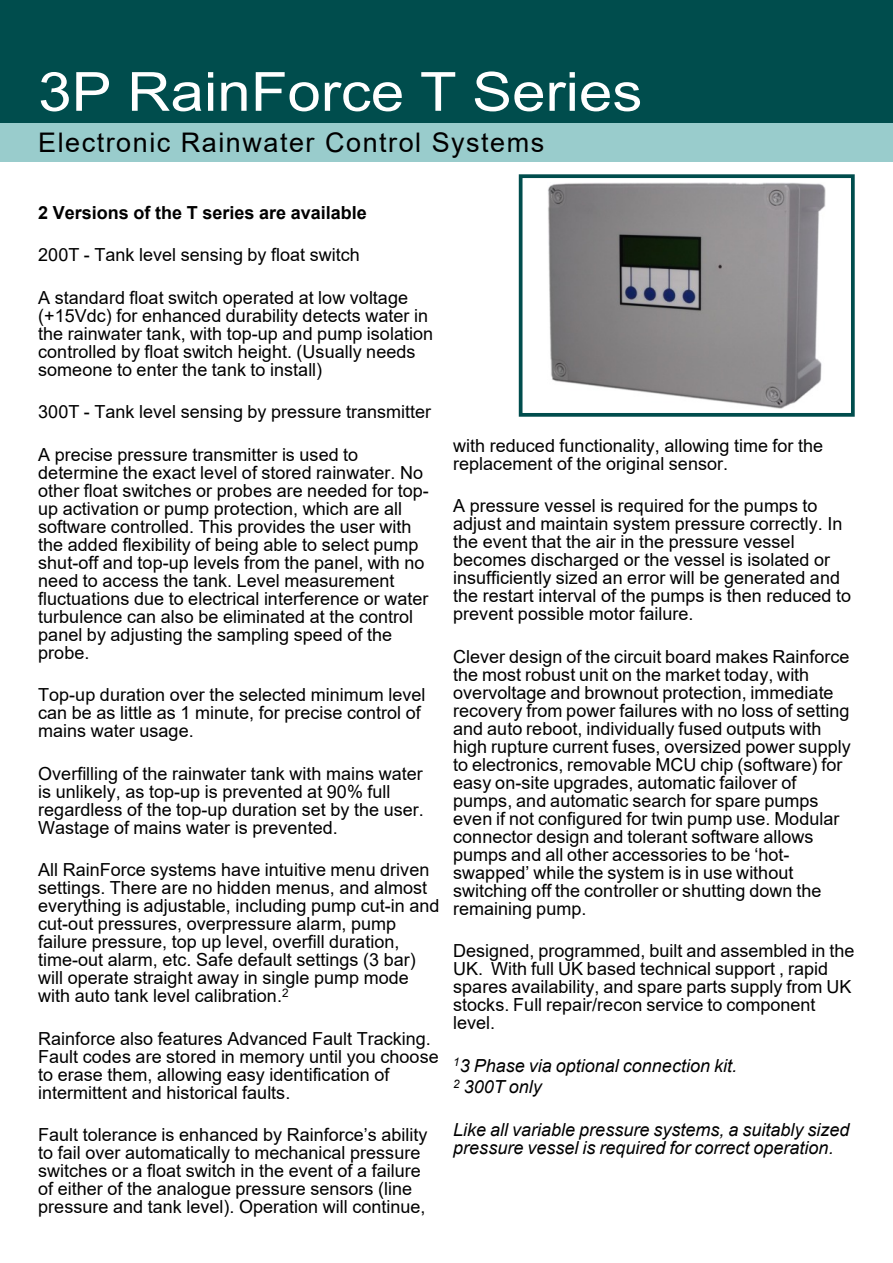
<style>
.page{position:relative;width:893px;height:1263px;background:#fff}
.page>*{position:absolute;margin:0;border:0;box-sizing:border-box;transform-origin:0 0}
.t1{font:54px "Arial";color:#fff;scale:1.11 1}
.t2{font:27px "Arial";letter-spacing:.055em;color:#000}
.t3{font:18px/18px "Arial";color:#000}
.t4{font:italic 18px/21.3px "Arial";color:#000}
.t5{font:700 18px "Arial";color:#000}
</style>
<div class="page">
<div style="left:0;top:0;width:893px;height:135px;background:#004d4d"></div>
<div style="left:0;top:123px;width:893px;height:39px;background:#9cc"></div>
<div style="left:519px;top:174px;width:336px;height:243px;border:4px solid #004d4d"></div>
<img style="left:548px;top:183px;width:277px;height:225px">
<h1 class="t1" style="left:38px;top:71px;width:546px">3P RainForce T Series</h1>
<h2 class="t2" style="left:38px;top:132px;width:507px">Electronic Rainwater Control Systems</h2>
<p class="t5" style="left:38px;top:205px;width:330px">2 Versions of the T series are available</p>
<p class="t3" style="left:38px;top:247px;width:323px">200T - Tank level sensing by float switch</p>
<p class="t3" style="left:38px;top:290px;width:396px">A standard float switch operated at low voltage (+15Vdc) for enhanced durability detects water in the rainwater tank, with top-up and pump isolation controlled by float switch height. (Usually needs someone to enter the tank to install)</p>
<p class="t3" style="left:38px;top:404px;width:394px">300T - Tank level sensing by pressure transmitter</p>
<p class="t3" style="left:38px;top:447px;width:392px">A precise pressure transmitter is used to determine the exact level of stored rainwater. No other float switches or probes are needed for top&shy;up activation or pump protection, which are all software controlled. This provides the user with the added flexibility of being able to select pump shut-off and top-up levels from the panel, with no need to access the tank. Level measurement fluctuations due to electrical interference or water turbulence can also be eliminated at the control panel by adjusting the sampling speed of the probe.</p>
<p class="t3" style="left:38px;top:687px;width:389px">Top-up duration over the selected minimum level can be as little as 1 minute, for precise control of mains water usage.</p>
<p class="t3" style="left:38px;top:766px;width:387px">Overfilling of the rainwater tank with mains water is unlikely, as top-up is prevented at 90% full regardless of the top-up duration set by the user.<br>Wastage of mains water is prevented.</p>
<p class="t3" style="left:38px;top:863px;width:403px">All RainForce systems have intuitive menu driven settings. There are no hidden menus, and almost everything is adjustable, including pump cut-in and cut-out pressures, overpressure alarm, pump failure pressure, top up level, overfill duration, time-out alarm, etc. Safe default settings (3 bar) will operate straight away in single pump mode with auto tank level calibration.<sup>2</sup></p>
<p class="t3" style="left:38px;top:1031px;width:402px">Rainforce also features Advanced Fault Tracking.<br>Fault codes are stored in memory until you choose to erase them, allowing easy identification of intermittent and historical faults.</p>
<p class="t3" style="left:38px;top:1128px;width:391px">Fault tolerance is enhanced by Rainforce’s ability to fail over automatically to mechanical pressure switches or a float switch in the event of a failure of either of the analogue pressure sensors (line pressure and tank level). Operation will continue,</p>
<p class="t3" style="left:453px;top:438px;width:371px">with reduced functionality, allowing time for the replacement of the original sensor.</p>
<p class="t3" style="left:453px;top:499px;width:399px">A pressure vessel is required for the pumps to adjust and maintain system pressure correctly. In the event that the air in the pressure vessel becomes discharged or the vessel is isolated or insufficiently sized an error will be generated and the restart interval of the pumps is then reduced to prevent possible motor failure.</p>
<p class="t3" style="left:453px;top:649px;width:399px">Clever design of the circuit board makes Rainforce the most robust unit on the market today, with overvoltage and brownout protection, immediate recovery from power failures with no loss of setting and auto reboot, individually fused outputs with high rupture current fuses, oversized power supply to electronics, removable MCU chip (software) for easy on-site upgrades, automatic failover of pumps, and automatic search for spare pumps even if not configured for twin pump use. Modular connector design and tolerant software allows pumps and all other accessories to be ‘hot&shy;swapped’ while the system is in use without switching off the controller or shutting down the remaining pump.</p>
<p class="t3" style="left:453px;top:944px;width:403px">Designed, programmed, built and assembled in the UK. With full UK based technical support , rapid spares availability, and spare parts supply from UK stocks. Full repair/recon service to component level.</p>
<p class="t4" style="left:453px;top:1057px;width:285px"><sup>1</sup>3 Phase via optional connection kit.<br><sup>2</sup> 300T only</p>
<p class="t4" style="left:453px;top:1122px;width:398px;line-height:18px">Like all variable pressure systems, a suitably sized pressure vessel is required for correct operation.</p>
</div>
